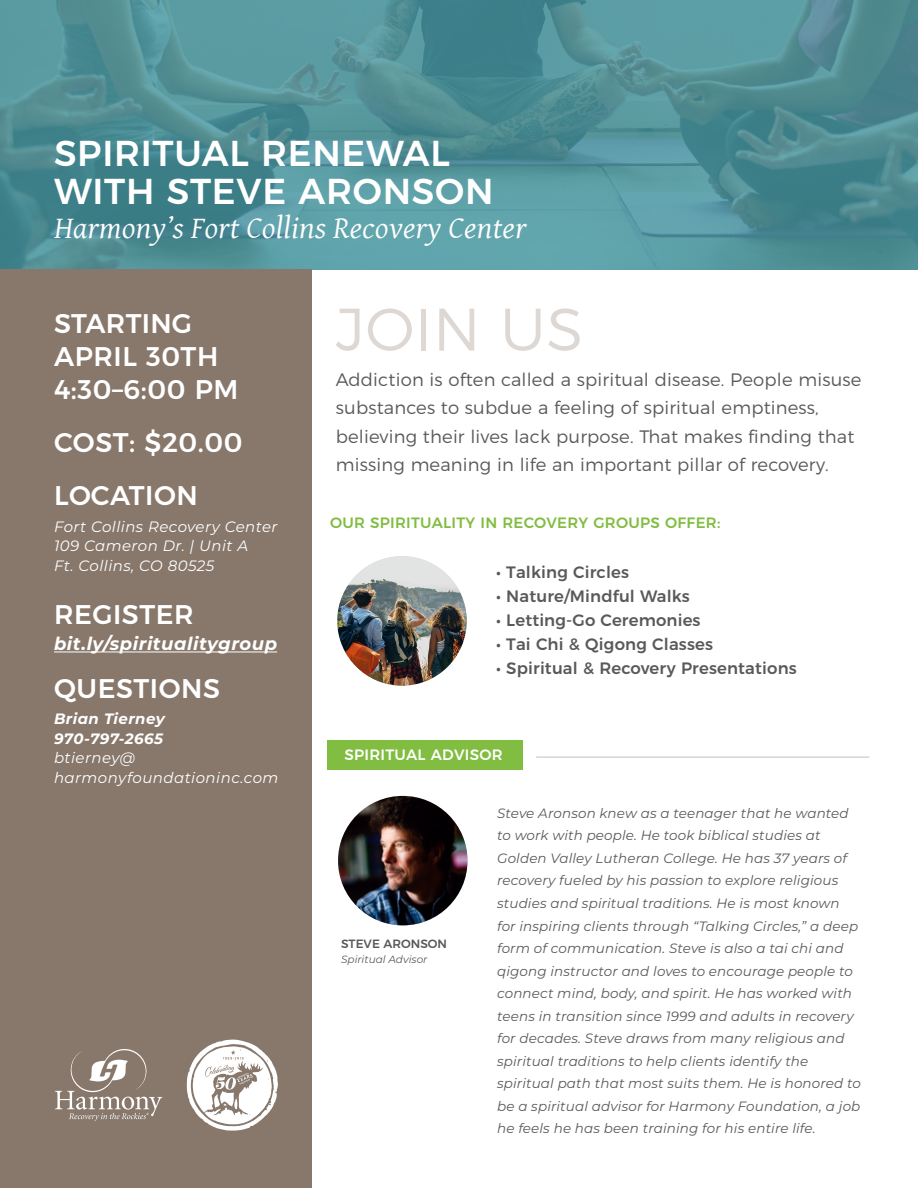
<style>
.page{position:relative;width:918px;height:1188px;background:#fff}
.page>*{position:absolute;margin:0;border:0;box-sizing:border-box;transform-origin:0 0}
.t1{font:300 60px "Montserrat";letter-spacing:.01em;color:#ded8d4}
.t2{font:500 36px/38.2px "Montserrat";letter-spacing:.02em;color:#fff}
.t3{font:italic 31.5px "Gentium Basic";letter-spacing:.01em;color:#fff}
.t4{font:500 27px/33px "Montserrat";letter-spacing:.02em;color:#fff}
.t5{font:300 18px/28.5px "Montserrat";letter-spacing:.01em;color:#58595b}
.t6{font:italic 700 18px "Montserrat";letter-spacing:.03em;color:#fff}
.t7{font:500 16.5px "Montserrat";letter-spacing:.01em;color:#58595b}
.t8{font:italic 15px/19.5px "Montserrat";letter-spacing:.03em;color:#fff}
.t9{font:500 15px "Montserrat";letter-spacing:.02em;color:#81bd41}
.t10{font:italic 700 15px/19.5px "Montserrat";letter-spacing:.03em;color:#fff}
.t11{font:500 15px "Montserrat";letter-spacing:.02em;color:#fff}
.t12{font:italic 13.5px/22.5px "Montserrat";letter-spacing:.01em;color:#58595b}
.t13{font:500 12px "Montserrat";color:#58595b}
.t14{font:italic 10.5px "Montserrat";color:#58595b}
</style>
<div class="page">
<div style="left:328px;top:741px;width:195px;height:29px;background:#81bd41"></div>
<hr style="left:536px;top:757px;width:333px;height:1px;background:#bcbec0">
<img style="left:338px;top:796px;width:130px;height:129px;border-radius:65px">
<svg style="left:0;top:0;width:918px;height:269px;background:#519198"></svg>
<div style="left:0;top:269px;width:312px;height:919px;background:#88786c"></div>
<hr style="left:54px;top:652px;width:223px;height:1px;background:#fff">
<svg style="left:55px;top:1049px;width:107px;height:72px"></svg>
<svg style="left:187px;top:1039px;width:91px;height:92px"></svg>
<img style="left:337px;top:556px;width:130px;height:130px;border-radius:65px">
<h2 class="t2" style="left:54px;top:131px;width:441px">SPIRITUAL RENEWAL<br>WITH STEVE ARONSON</h2>
<h3 class="t3" style="left:54px;top:204px;width:474px">Harmony’s Fort Collins Recovery Center</h3>
<h3 class="t4" style="left:54px;top:305px;width:186px">STARTING<br>APRIL 30TH<br>4:30–6:00 PM</h3>
<h3 class="t4" style="left:54px;top:414px;width:190px;line-height:53.2px">COST: $20.00<br>LOCATION</h3>
<p class="t8" style="left:54px;top:516px;width:225px">Fort Collins Recovery Center<br>109 Cameron Dr. | Unit A<br>Ft. Collins, CO 80525</p>
<h3 class="t4" style="left:54px;top:596px;width:141px">REGISTER</h3>
<h3 class="t6" style="left:54px;top:631px;width:225px">bit.ly/spiritualitygroup</h3>
<h3 class="t4" style="left:54px;top:670px;width:167px">QUESTIONS</h3>
<p class="t10" style="left:54px;top:709px;width:112px">Brian Tierney<br>970-797-2665</p>
<p class="t8" style="left:54px;top:748px;width:226px">btierney@ harmonyfoundationinc.com</p>
<h1 class="t1" style="left:336px;top:282px;width:249px">JOIN US</h1>
<h3 class="t5" style="left:336px;top:364px;width:527px">Addiction is often called a spiritual disease. People misuse substances to subdue a feeling of spiritual emptiness, believing their lives lack purpose. That makes finding that missing meaning in life an important pillar of recovery.</h3>
<p class="t9" style="left:330px;top:511px;width:392px">OUR SPIRITUALITY IN RECOVERY GROUPS OFFER:</p>
<p class="t7" style="left:496px;top:558px;width:134px">• Talking Circles</p>
<p class="t7" style="left:496px;top:582px;width:195px">• Nature/Mindful Walks</p>
<p class="t7" style="left:496px;top:607px;width:206px">• Letting-Go Ceremonies</p>
<p class="t7" style="left:496px;top:631px;width:218px">• Tai Chi &amp; Qigong Classes</p>
<p class="t7" style="left:496px;top:655px;width:302px">• Spiritual &amp; Recovery Presentations</p>
<p class="t11" style="left:344px;top:743px;width:160px">SPIRITUAL ADVISOR</p>
<p class="t13" style="left:341px;top:934px;width:108px">STEVE ARONSON</p>
<p class="t14" style="left:341px;top:952px;width:88px">Spiritual Advisor</p>
<p class="t12" style="left:497px;top:801px;width:365px">Steve Aronson knew as a teenager that he wanted to work with people. He took biblical studies at Golden Valley Lutheran College. He has 37 years of recovery fueled by his passion to explore religious studies and spiritual traditions. He is most known for inspiring clients through “Talking Circles,” a deep form of communication. Steve is also a tai chi and qigong instructor and loves to encourage people to connect mind, body, and spirit. He has worked with teens in transition since 1999 and adults in recovery for decades. Steve draws from many religious and spiritual traditions to help clients identify the spiritual path that most suits them. He is honored to be a spiritual advisor for Harmony Foundation, a job he feels he has been training for his entire life.</p>
</div>
